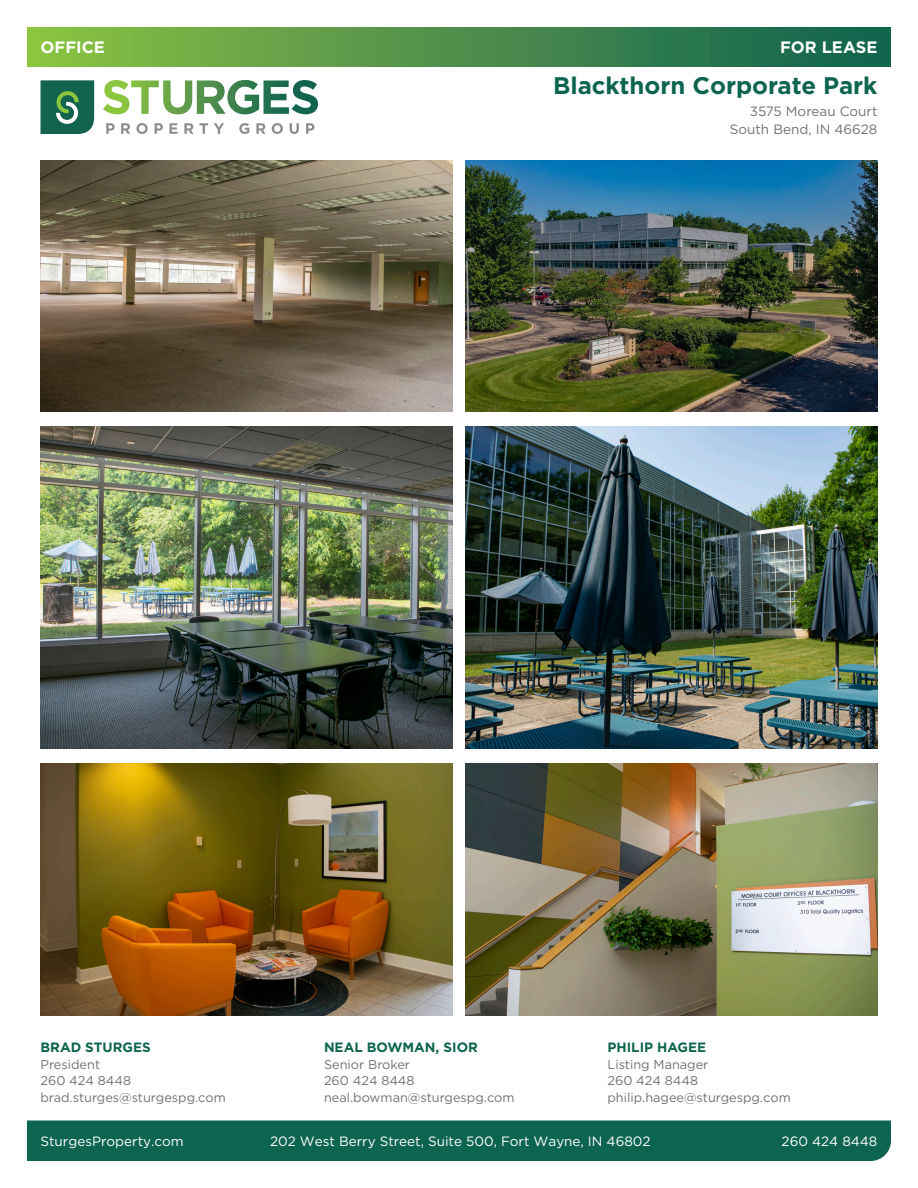
<style>
.page{position:relative;width:918px;height:1188px;background:#fff}
.page>*{position:absolute;margin:0;border:0;box-sizing:border-box;transform-origin:0 0}
.t1{font:700 24px "Gotham";color:#0d6550}
.t2{font:700 16.5px "Gotham";color:#fff}
.t3{font:13.5px "Gotham";color:#fff}
.t4{font:700 13.5px "Gotham";color:#0d6550}
.t5{font:13.5px/18px "Gotham";color:#6f7275;text-align:right}
.t6{font:12.75px/16.5px "Gotham";color:#6f7275}
</style>
<div class="page">
<div style="left:27px;top:1120px;width:864px;height:41px;background:#0d6550"></div>
<div style="left:27px;top:27px;width:864px;height:40px;background:linear-gradient(to right,#8dc143,#0f6051)"></div>
<svg style="left:40px;top:80px;width:54px;height:54px;background:#2f785d"></svg>
<svg style="left:106px;top:123px;width:9px;height:11px"></svg>
<svg style="left:121px;top:123px;width:9px;height:11px"></svg>
<svg style="left:136px;top:123px;width:12px;height:11px"></svg>
<svg style="left:155px;top:123px;width:8px;height:11px"></svg>
<svg style="left:169px;top:123px;width:9px;height:11px"></svg>
<svg style="left:184px;top:123px;width:24px;height:11px"></svg>
<svg style="left:214px;top:123px;width:10px;height:11px"></svg>
<svg style="left:239px;top:123px;width:10px;height:11px"></svg>
<svg style="left:256px;top:123px;width:10px;height:11px"></svg>
<svg style="left:272px;top:123px;width:11px;height:11px"></svg>
<svg style="left:290px;top:123px;width:9px;height:11px"></svg>
<svg style="left:306px;top:123px;width:8px;height:11px"></svg>
<svg style="left:103px;top:80px;width:215px;height:34px"></svg>
<img style="left:40px;top:160px;width:412px;height:251px">
<img style="left:466px;top:426px;width:412px;height:323px">
<img style="left:466px;top:160px;width:412px;height:251px">
<img style="left:466px;top:764px;width:412px;height:252px">
<img style="left:40px;top:764px;width:412px;height:252px">
<img style="left:40px;top:426px;width:412px;height:323px">
<p class="t2" style="left:40px;top:37px;width:66px">OFFICE</p>
<p class="t2" style="left:780px;top:37px;width:99px">FOR LEASE</p>
<h1 class="t1" style="left:553px;top:70px;width:326px">Blackthorn Corporate Park</h1>
<p class="t5" style="left:730px;top:102px;width:149px">3575 Moreau Court<br>South Bend, IN 46628</p>
<p class="t4" style="left:40px;top:1038px;width:112px">BRAD STURGES</p>
<p class="t6" style="left:40px;top:1056px;width:187px">President<br>260 424 8448 brad.sturges@sturgespg.com</p>
<p class="t4" style="left:324px;top:1038px;width:155px">NEAL BOWMAN, SIOR</p>
<p class="t6" style="left:324px;top:1056px;width:192px">Senior Broker<br>260 424 8448 neal.bowman@sturgespg.com</p>
<p class="t4" style="left:608px;top:1038px;width:100px">PHILIP HAGEE</p>
<p class="t6" style="left:608px;top:1056px;width:185px">Listing Manager<br>260 424 8448 philip.hagee@sturgespg.com</p>
<p class="t3" style="left:40px;top:1133px;width:145px">SturgesProperty.com</p>
<p class="t3" style="left:270px;top:1133px;width:382px">202 West Berry Street, Suite 500, Fort Wayne, IN 46802</p>
<p class="t3" style="left:782px;top:1133px;width:97px">260 424 8448</p>
</div>
